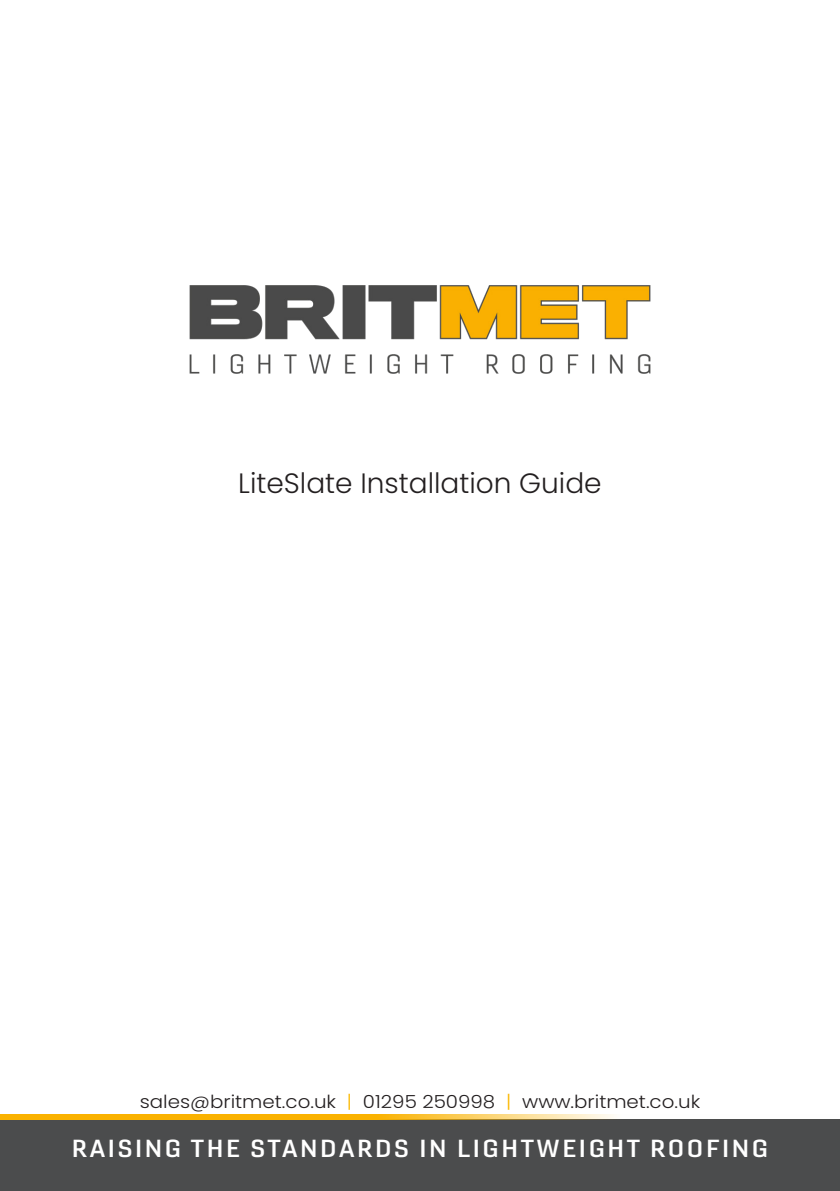
<style>
.page{position:relative;width:840px;height:1191px;background:#fff}
.page>*{position:absolute;margin:0;border:0;box-sizing:border-box;transform-origin:0 0}
.t1{font:300 28px "Poppins";color:#231f20}
.t2{font:24px "Gineso Ext Dem";letter-spacing:.1em;color:#fff;scale:1.08 1}
.t3{font:300 18px "Poppins";color:#231f20;scale:1.1 1}
.s1{color:#fbb800}
</style>
<div class="page">
<img style="left:189px;top:285px;width:462px;height:89px">
<div style="left:0;top:1120px;width:839px;height:71px;background:#4b4c4d"></div>
<svg style="left:0;top:1114px;width:839px;height:6px"></svg>
<p class="t1" style="left:238px;top:466px;width:365px">LiteSlate Installation Guide</p>
<p class="t3" style="left:140px;top:1091px;width:510px">sales@britmet.co.uk <span class="s1">|</span> 01295 250998 <span class="s1">|</span> www.britmet.co.uk</p>
<p class="t2" style="left:72px;top:1133px;width:645px">RAISING THE STANDARDS IN LIGHTWEIGHT ROOFING</p>
</div>
